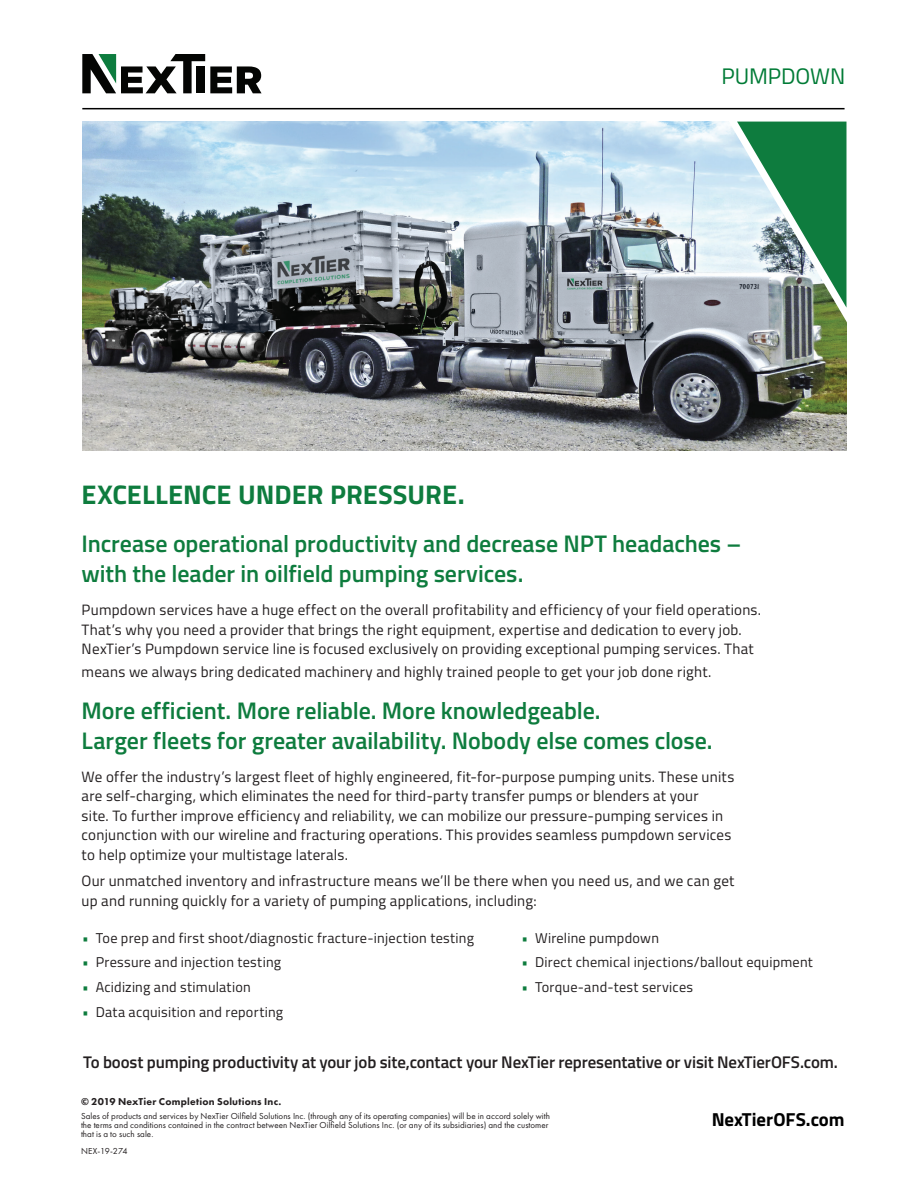
<style>
.page{position:relative;width:918px;height:1188px;background:#fff}
.page>*{position:absolute;margin:0;border:0;box-sizing:border-box;transform-origin:0 0}
.t1{font:700 27px "Cairo";letter-spacing:.005em;color:#0e7c3e}
.t2{font:600 24px/30px "Cairo";letter-spacing:-.005em;color:#0e7c3e}
.t3{font:22.5px "Cairo";letter-spacing:-.005em;color:#007b36}
.t4{font:700 18.75px "Cairo";letter-spacing:-.005em;color:#000}
.t5{font:600 16.8px "Cairo";letter-spacing:-.01em;color:#231f20}
.t6{font:15px/19.5px "Cairo";letter-spacing:.015em;color:#231f20}
.t7{font:14.25px "Cairo";letter-spacing:.02em;color:#231f20}
.t8{font:800 10.35px "Futura PT";letter-spacing:.02em;color:#231f20}
.t9{font:9px/9px "Futura PT";letter-spacing:.005em;color:#231f20}
.s1{color:#0e7c3e}
</style>
<div class="page">
<hr style="left:82px;top:108px;width:763px;height:1px;background:#000">
<svg style="left:82px;top:54px;width:180px;height:39px"></svg>
<img style="left:82px;top:122px;width:765px;height:329px">
<img style="left:724px;top:121px;width:123px;height:255px">
<h3 class="t3" style="left:722px;top:60px;width:125px">PUMPDOWN</h3>
<h1 class="t1" style="left:82px;top:472px;width:385px">EXCELLENCE UNDER PRESSURE.</h1>
<h2 class="t2" style="left:82px;top:529px;width:661px">Increase operational productivity and decrease NPT headaches – with the leader in oilfield pumping services.</h2>
<p class="t6" style="left:82px;top:601px;width:681px">Pumpdown services have a huge effect on the overall profitability and efficiency of your field operations.<br>That’s why you need a provider that brings the right equipment, expertise and dedication to every job.<br>NexTier’s Pumpdown service line is focused exclusively on providing exceptional pumping services. That</p>
<p class="t6" style="left:82px;top:662px;width:631px">means we always bring dedicated machinery and highly trained people to get your job done right.</p>
<h2 class="t2" style="left:82px;top:696px;width:633px">More efficient. More reliable. More knowledgeable.<br>Larger fleets for greater availability. Nobody else comes close.</h2>
<p class="t6" style="left:82px;top:767px;width:654px">We offer the industry’s largest fleet of highly engineered, fit-for-purpose pumping units. These units are self-charging, which eliminates the need for third-party transfer pumps or blenders at your<br>site. To further improve efficiency and reliability, we can mobilize our pressure-pumping services in conjunction with our wireline and fracturing operations. This provides seamless pumpdown services to help optimize your multistage laterals.</p>
<p class="t6" style="left:82px;top:871px;width:654px">Our unmatched inventory and infrastructure means we’ll be there when you need us, and we can get up and running quickly for a variety of pumping applications, including:</p>
<p class="t7" style="left:82px;top:927px;width:393px"><span class="s1">•</span> Toe prep and first shoot/diagnostic fracture-injection testing</p>
<p class="t7" style="left:82px;top:952px;width:200px"><span class="s1">•</span> Pressure and injection testing</p>
<p class="t7" style="left:82px;top:977px;width:170px"><span class="s1">•</span> Acidizing and stimulation</p>
<p class="t7" style="left:82px;top:1001px;width:202px"><span class="s1">•</span> Data acquisition and reporting</p>
<p class="t5" style="left:83px;top:1050px;width:756px">To boost pumping productivity at your job site,contact your NexTier representative or visit NexTierOFS.com.</p>
<p class="t7" style="left:522px;top:927px;width:139px"><span class="s1">•</span> Wireline pumpdown</p>
<p class="t7" style="left:522px;top:952px;width:293px"><span class="s1">•</span> Direct chemical injections/ballout equipment</p>
<p class="t7" style="left:522px;top:977px;width:173px"><span class="s1">•</span> Torque-and-test services</p>
<p class="t8" style="left:81px;top:1095px;width:202px">© 2019 NexTier Completion Solutions Inc.</p>
<p class="t9" style="left:81px;top:1111px;width:470px">Sales of products and services by NexTier Oilfield Solutions Inc. (through any of its operating companies) will be in accord solely with the terms and conditions contained in the contract between NexTier Oilfield Solutions Inc. (or any of its subsidiaries) and the customer that is a to such sale.</p>
<p class="t4" style="left:712px;top:1104px;width:134px">NexTierOFS.com</p>
<p class="t9" style="left:81px;top:1147px;width:48px">NEX-19-274</p>
</div>
